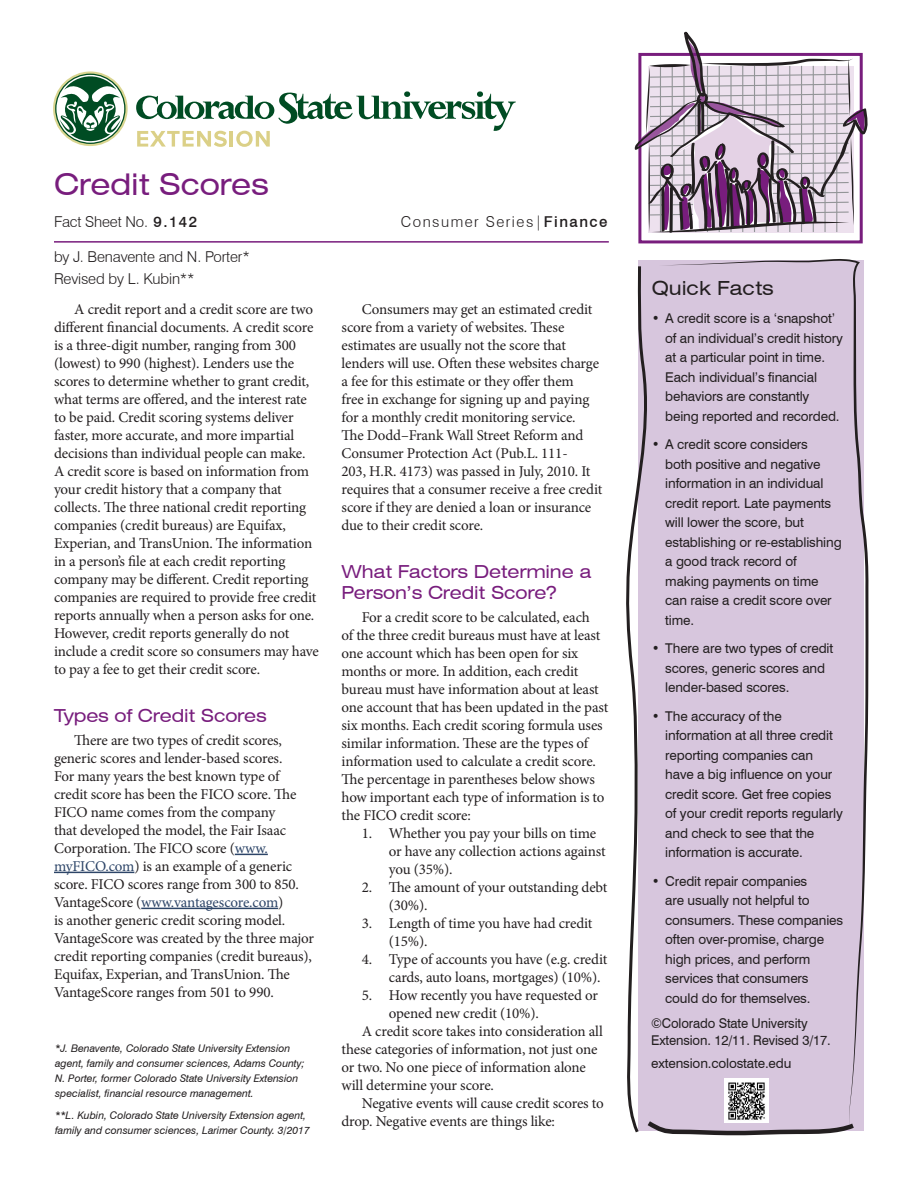
<style>
.page{position:relative;width:918px;height:1188px;background:#fff}
.page>*{position:absolute;margin:0;border:0;box-sizing:border-box;transform-origin:0 0}
.t1{font:expanded 30px "Swiss 721 BT";letter-spacing:-.01em;color:#781d7d}
.QF_subhead{font:expanded 19.5px "Swiss 721 BT";color:#231f20}
.subhead_1{font:expanded 18px/21px "Swiss 721 BT";letter-spacing:-.01em;color:#781d7d}
.body{font:15px/18px "Minion Pro";letter-spacing:-.01em;color:#231f20}
.author{font:300 15px "Swiss 721 BT";letter-spacing:-.01em;color:#231f20}
.author-2{font:300 15px "Swiss 721 BT";letter-spacing:.1em;color:#231f20}
.copyright{font:13.5px/19.5px "Swiss 721 BT";letter-spacing:-.01em;color:#231f20}
.author_info{font:italic 10.5px/15px "Swiss 721 BT";color:#231f20}
.s1{font-weight:500}
.s2{color:#2d4568}
</style>
<div class="page">
<svg style="left:659px;top:259px;width:210px;height:870px;fill:#d7c6dd"></svg>
<div style="left:626px;top:263px;width:233px;height:873px;background:#d7c6dd"></div>
<div style="left:638px;top:53px;width:225px;height:190px;border:3px solid #781d7d"></div>
<svg style="left:634px;top:31px;width:234px;height:202px"></svg>
<hr style="left:54px;top:241px;width:555px;height:2px;background:#781d7d">
<hr style="left:235px;top:854px;width:33px;height:1px;background:#2d4568">
<hr style="left:54px;top:872px;width:80px;height:1px;background:#2d4568">
<hr style="left:141px;top:908px;width:137px;height:1px;background:#2d4568">
<img style="left:725px;top:1079px;width:44px;height:43px">
<svg style="left:136px;top:91px;width:380px;height:56px"></svg>
<svg style="left:53px;top:71px;width:75px;height:75px"></svg>
<p class="t1" style="left:54px;top:166px;width:216px">Credit Scores</p>
<p class="author" style="left:54px;top:212px;width:145px">Fact Sheet No. <span class="s1">9.142</span></p>
<p class="author-2" style="left:401px;top:212px;width:208px">Consumer Series|<span class="s1">Finance</span></p>
<p class="author" style="left:54px;top:248px;width:197px">by J. Benavente and N. Porter*</p>
<p class="author" style="left:54px;top:270px;width:142px">Revised by L. Kubin**</p>
<p class="body" style="left:54px;top:301px;width:267px;text-indent:20px">A credit report and a credit score are two different financial documents. A credit score is a three-digit number, ranging from 300 (lowest) to 990 (highest). Lenders use the scores to determine whether to grant credit, what terms are offered, and the interest rate to be paid. Credit scoring systems deliver faster, more accurate, and more impartial decisions than individual people can make.<br>A credit score is based on information from your credit history that a company that collects. The three national credit reporting companies (credit bureaus) are Equifax, Experian, and TransUnion. The information in a person’s file at each credit reporting company may be different. Credit reporting companies are required to provide free credit reports annually when a person asks for one.<br>However, credit reports generally do not include a credit score so consumers may have to pay a fee to get their credit score.</p>
<p class="subhead_1" style="left:54px;top:705px;width:214px">Types of Credit Scores</p>
<p class="body" style="left:54px;top:731px;width:262px;text-indent:20px">There are two types of credit scores, generic scores and lender-based scores.<br>For many years the best known type of credit score has been the FICO score. The FICO name comes from the company<br>that developed the model, the Fair Isaac Corporation. The FICO score (<span class="s2">www. myFICO.com</span>) is an example of a generic score. FICO scores range from 300 to 850.<br>VantageScore (<span class="s2">www.vantagescore.com</span>)<br>is another generic credit scoring model.<br>VantageScore was created by the three major credit reporting companies (credit bureaus), Equifax, Experian, and TransUnion. The VantageScore ranges from 501 to 990.</p>
<p class="author_info" style="left:55px;top:1041px;width:251px">*J. Benavente, Colorado State University Extension agent, family and consumer sciences, Adams County; N. Porter, former Colorado State University Extension specialist, financial resource management.</p>
<p class="author_info" style="left:55px;top:1108px;width:256px">**L. Kubin, Colorado State University Extension agent, family and consumer sciences, Larimer County. 3/2017</p>
<p class="body" style="left:342px;top:301px;width:262px;text-indent:20px">Consumers may get an estimated credit score from a variety of websites. These estimates are usually not the score that lenders will use. Often these websites charge a fee for this estimate or they offer them<br>free in exchange for signing up and paying for a monthly credit monitoring service.<br>The Dodd–Frank Wall Street Reform and Consumer Protection Act (Pub.L. 111-<br>203, H.R. 4173) was passed in July, 2010. It requires that a consumer receive a free credit score if they are denied a loan or insurance due to their credit score.</p>
<p class="subhead_1" style="left:342px;top:561px;width:251px">What Factors Determine a<br>Person’s Credit Score?</p>
<p class="body" style="left:342px;top:608px;width:268px;text-indent:20px">For a credit score to be calculated, each<br>of the three credit bureaus must have at least one account which has been open for six months or more. In addition, each credit bureau must have information about at least one account that has been updated in the past six months. Each credit scoring formula uses similar information. These are the types of information used to calculate a credit score.<br>The percentage in parentheses below shows how important each type of information is to the FICO credit score:</p>
<p class="body" style="left:389px;top:824px;width:218px;text-indent:-27px">1. Whether you pay your bills on time or have any collection actions against you (35%).</p>
<p class="body" style="left:389px;top:878px;width:220px;text-indent:-27px">2. The amount of your outstanding debt (30%).</p>
<p class="body" style="left:389px;top:914px;width:205px;text-indent:-27px">3. Length of time you have had credit (15%).</p>
<p class="body" style="left:389px;top:950px;width:220px;text-indent:-27px">4. Type of accounts you have (e.g. credit cards, auto loans, mortgages) (10%).</p>
<p class="body" style="left:389px;top:986px;width:211px;text-indent:-27px">5. How recently you have requested or opened new credit (10%).</p>
<p class="body" style="left:342px;top:1022px;width:263px;text-indent:20px">A credit score takes into consideration all these categories of information, not just one or two. No one piece of information alone will determine your score.</p>
<p class="body" style="left:342px;top:1094px;width:264px;text-indent:20px">Negative events will cause credit scores to drop. Negative events are things like:</p>
<p class="QF_subhead" style="left:652px;top:276px;width:124px">Quick Facts</p>
<p class="copyright" style="left:665px;top:308px;width:179px;text-indent:-14px">• A credit score is a ‘snapshot’ of an individual’s credit history at a particular point in time.<br>Each individual’s financial behaviors are constantly being reported and recorded.</p>
<p class="copyright" style="left:665px;top:434px;width:178px;text-indent:-14px">• A credit score considers<br>both positive and negative information in an individual credit report. Late payments will lower the score, but establishing or re-establishing a good track record of making payments on time can raise a credit score over time.</p>
<p class="copyright" style="left:665px;top:638px;width:169px;text-indent:-14px">• There are two types of credit scores, generic scores and lender-based scores.</p>
<p class="copyright" style="left:665px;top:706px;width:179px;text-indent:-14px">• The accuracy of the information at all three credit reporting companies can have a big influence on your credit score. Get free copies of your credit reports regularly and check to see that the information is accurate.</p>
<p class="copyright" style="left:665px;top:871px;width:179px;text-indent:-14px">• Credit repair companies<br>are usually not helpful to consumers. These companies often over-promise, charge high prices, and perform services that consumers could do for themselves.</p>
<p class="copyright" style="left:651px;top:1015px;width:181px;line-height:16.5px">©Colorado State University<br>Extension. 12/11. Revised 3/17.</p>
<p class="copyright" style="left:651px;top:1053px;width:142px">extension.colostate.edu</p>
</div>
